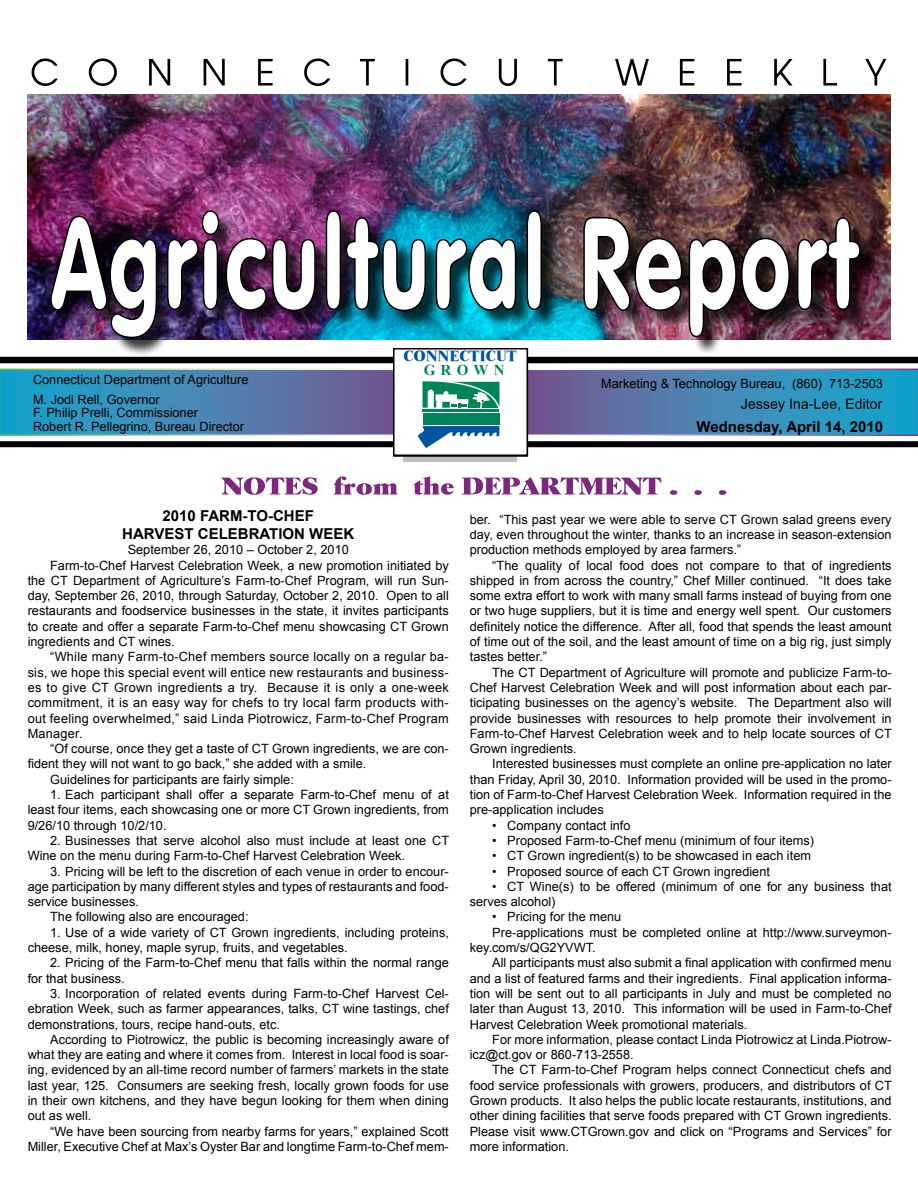
<style>
.page{position:relative;width:918px;height:1188px;background:#fff}
.page>*{position:absolute;margin:0;border:0;box-sizing:border-box;transform-origin:0 0}
.t1{font:700 15px/18px "Arial";color:#000;text-align:center}
.t2{font:800 15px "Times New Roman";color:#00539f}
.t3{font:700 15px "Times New Roman";letter-spacing:.35em;color:#008457}
.t4{font:12.75px/15.3px "Arial";color:#000;text-align:justify}
.t5{font:12.75px "Arial";letter-spacing:.02em;color:#000}
</style>
<div class="page">
<svg style="left:0;top:369px;width:918px;height:67px"></svg>
<div style="left:0;top:357px;width:918px;height:6px;background:#000"></div>
<div style="left:0;top:441px;width:918px;height:6px;background:#000"></div>
<div style="left:404px;top:443px;width:113px;height:19px;background:linear-gradient(to right,#bcbdc0,#bcbdc0)"></div>
<svg style="left:32px;top:58px;width:854px;height:28px"></svg>
<div style="left:394px;top:349px;width:133px;height:106px;background:#fff"></div>
<div style="left:393px;top:348px;width:135px;height:108px;border:2px solid #000"></div>
<svg style="left:418px;top:426px;width:81px;height:22px"></svg>
<div style="left:423px;top:419px;width:76px;height:5px;background:#008457"></div>
<div style="left:423px;top:413px;width:76px;height:5px;background:#008457"></div>
<hr style="left:423px;top:409px;width:76px;height:3px;background:#008457">
<svg style="left:422px;top:381px;width:78px;height:27px"></svg>
<img style="left:27px;top:94px;width:864px;height:246px">
<div style="left:52px;top:213px;width:827px;height:143px;background:#000;opacity:.75"></div>
<img style="left:49px;top:210px;width:812px;height:129px">
<svg style="left:334px;top:476px;width:328px;height:18px"></svg>
<svg style="left:741px;top:399px;width:141px;height:13px"></svg>
<p class="t4" style="left:33px;top:370px;width:217px;line-height:19.5px">Connecticut Department of Agriculture<br>M. Jodi Rell, Governor</p>
<p class="t4" style="left:33px;top:406px;width:213px;line-height:13.5px">F. Philip Prelli, Commissioner<br>Robert R. Pellegrino, Bureau Director</p>
<p class="t2" style="left:403px;top:347px;width:115px">CONNECTICUT</p>
<p class="t3" style="left:424px;top:360px;width:82px">GROWN</p>
<p class="t4" style="left:601px;top:376px;width:283px">Marketing &amp; Technology Bureau, (860) 713-2503</p>
<p class="t1" style="left:697px;top:418px;width:188px">Wednesday, April 14, 2010</p>
<p class="t1" style="left:122px;top:507px;width:233px">2010 FARM-TO-CHEF<br>HARVEST CELEBRATION WEEK</p>
<p class="t4" style="left:128px;top:542px;width:223px">September 26, 2010 – October 2, 2010</p>
<p class="t4" style="left:50px;top:558px;width:400px">Farm-to-Chef Harvest Celebration Week, a new promotion initiated by</p>
<p class="t4" style="left:28px;top:573px;width:423px">the CT Department of Agriculture’s Farm-to-Chef Program, will run Sun-</p>
<p class="t4" style="left:28px;top:588px;width:423px">day, September 26, 2010, through Saturday, October 2, 2010. Open to all</p>
<p class="t4" style="left:28px;top:603px;width:423px">restaurants and foodservice businesses in the state, it invites participants</p>
<p class="t4" style="left:28px;top:619px;width:423px">to create and offer a separate Farm-to-Chef menu showcasing CT Grown</p>
<p class="t4" style="left:28px;top:634px;width:149px">ingredients and CT wines.</p>
<p class="t5" style="left:50px;top:648px;width:400px">“While many Farm-to-Chef members source locally on a regular ba-</p>
<p class="t5" style="left:28px;top:664px;width:423px">sis, we hope this special event will entice new restaurants and business-</p>
<p class="t5" style="left:28px;top:679px;width:423px">es to give CT Grown ingredients a try. Because it is only a one-week</p>
<p class="t5" style="left:28px;top:694px;width:423px">commitment, it is an easy way for chefs to try local farm products with-</p>
<p class="t5" style="left:28px;top:710px;width:423px">out feeling overwhelmed,” said Linda Piotrowicz, Farm-to-Chef Program</p>
<p class="t5" style="left:28px;top:725px;width:56px">Manager.</p>
<p class="t4" style="left:50px;top:741px;width:400px">“Of course, once they get a taste of CT Grown ingredients, we are con-</p>
<p class="t4" style="left:28px;top:756px;width:340px">fident they will not want to go back,” she added with a smile.</p>
<p class="t4" style="left:50px;top:772px;width:245px">Guidelines for participants are fairly simple:</p>
<p class="t4" style="left:28px;top:787px;width:423px;text-indent:23px">1. Each participant shall offer a separate Farm-to-Chef menu of at least four items, each showcasing one or more CT Grown ingredients, from 9/26/10 through 10/2/10.</p>
<p class="t4" style="left:28px;top:833px;width:423px;text-indent:23px">2. Businesses that serve alcohol also must include at least one CT<br>Wine on the menu during Farm-to-Chef Harvest Celebration Week.</p>
<p class="t4" style="left:50px;top:864px;width:400px">3. Pricing will be left to the discretion of each venue in order to encour-</p>
<p class="t4" style="left:28px;top:879px;width:423px">age participation by many different styles and types of restaurants and food-</p>
<p class="t4" style="left:28px;top:894px;width:113px">service businesses.</p>
<p class="t4" style="left:50px;top:909px;width:200px">The following also are encouraged:</p>
<p class="t4" style="left:28px;top:925px;width:423px;text-indent:23px">1. Use of a wide variety of CT Grown ingredients, including proteins, cheese, milk, honey, maple syrup, fruits, and vegetables.</p>
<p class="t4" style="left:28px;top:955px;width:423px;text-indent:23px">2. Pricing of the Farm-to-Chef menu that falls within the normal range for that business.</p>
<p class="t4" style="left:28px;top:986px;width:423px;text-indent:23px">3. Incorporation of related events during Farm-to-Chef Harvest Cel&shy;ebration Week, such as farmer appearances, talks, CT wine tastings, chef demonstrations, tours, recipe hand-outs, etc.</p>
<p class="t4" style="left:28px;top:1032px;width:423px;text-indent:23px">According to Piotrowicz, the public is becoming increasingly aware of what they are eating and where it comes from. Interest in local food is soar&shy;ing, evidenced by an all-time record number of farmers’ markets in the state last year, 125. Consumers are seeking fresh, locally grown foods for use in their own kitchens, and they have begun looking for them when dining out as well.</p>
<p class="t4" style="left:28px;top:1124px;width:423px;text-align:right">“We have been sourcing from nearby farms for years,” explained Scott<br>Miller, Executive Chef at Max’s Oyster Bar and longtime Farm-to-Chef mem-</p>
<p class="t4" style="left:470px;top:512px;width:423px">ber. “This past year we were able to serve CT Grown salad greens every day, even throughout the winter, thanks to an increase in season-extension production methods employed by area farmers.”</p>
<p class="t4" style="left:470px;top:558px;width:423px;text-indent:23px">“The quality of local food does not compare to that of ingredients shipped in from across the country,” Chef Miller continued. “It does take some extra effort to work with many small farms instead of buying from one or two huge suppliers, but it is time and energy well spent. Our customers definitely notice the difference. After all, food that spends the least amount of time out of the soil, and the least amount of time on a big rig, just simply tastes better.”</p>
<p class="t4" style="left:470px;top:665px;width:424px;text-indent:23px">The CT Department of Agriculture will promote and publicize Farm-to-Chef Harvest Celebration Week and will post information about each par&shy;ticipating businesses on the agency’s website. The Department also will provide businesses with resources to help promote their involvement in Farm-to-Chef Harvest Celebration week and to help locate sources of CT Grown ingredients.</p>
<p class="t4" style="left:470px;top:756px;width:423px;text-indent:23px">Interested businesses must complete an online pre-application no later than Friday, April 30, 2010. Information provided will be used in the promo&shy;tion of Farm-to-Chef Harvest Celebration Week. Information required in the pre-application includes</p>
<p class="t4" style="left:492px;top:818px;width:140px">• Company contact info</p>
<p class="t4" style="left:492px;top:833px;width:323px">• Proposed Farm-to-Chef menu (minimum of four items)</p>
<p class="t4" style="left:492px;top:848px;width:320px">• CT Grown ingredient(s) to be showcased in each item</p>
<p class="t4" style="left:492px;top:864px;width:279px">• Proposed source of each CT Grown ingredient</p>
<p class="t4" style="left:470px;top:879px;width:423px;text-indent:23px">• CT Wine(s) to be offered (minimum of one for any business that serves alcohol)</p>
<p class="t4" style="left:492px;top:909px;width:131px">• Pricing for the menu</p>
<p class="t4" style="left:492px;top:925px;width:401px">Pre-applications must be completed online at http://www.surveymon-</p>
<p class="t4" style="left:470px;top:940px;width:127px">key.com/s/QG2YVWT.</p>
<p class="t4" style="left:492px;top:955px;width:401px">All participants must also submit a final application with confirmed menu</p>
<p class="t4" style="left:470px;top:971px;width:423px">and a list of featured farms and their ingredients. Final application informa-</p>
<p class="t4" style="left:470px;top:986px;width:423px">tion will be sent out to all participants in July and must be completed no</p>
<p class="t4" style="left:470px;top:1001px;width:423px">later than August 13, 2010. This information will be used in Farm-to-Chef</p>
<p class="t4" style="left:470px;top:1017px;width:279px">Harvest Celebration Week promotional materials.</p>
<p class="t4" style="left:492px;top:1032px;width:401px">For more information, please contact Linda Piotrowicz at Linda.Piotrow-</p>
<p class="t4" style="left:470px;top:1047px;width:165px">icz@ct.gov or 860-713-2558.</p>
<p class="t4" style="left:492px;top:1062px;width:401px">The CT Farm-to-Chef Program helps connect Connecticut chefs and</p>
<p class="t4" style="left:470px;top:1078px;width:424px">food service professionals with growers, producers, and distributors of CT</p>
<p class="t4" style="left:470px;top:1093px;width:423px">Grown products. It also helps the public locate restaurants, institutions, and</p>
<p class="t4" style="left:470px;top:1108px;width:423px">other dining facilities that serve foods prepared with CT Grown ingredients.</p>
<p class="t4" style="left:470px;top:1124px;width:423px">Please visit www.CTGrown.gov and click on “Programs and Services” for</p>
<p class="t4" style="left:470px;top:1139px;width:101px">more information.</p>
</div>
